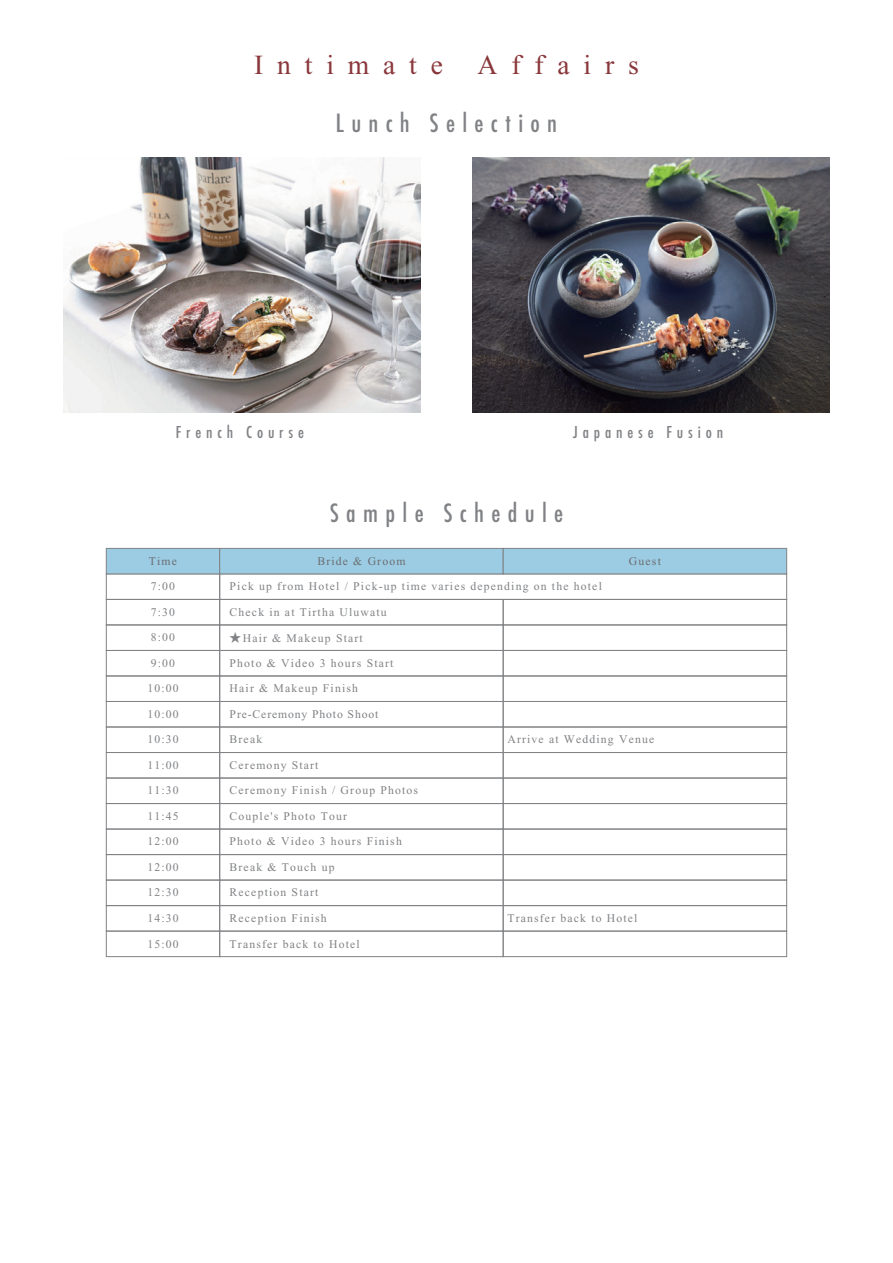
<style>
.page{position:relative;width:893px;height:1263px;background:#fff}
.page>*{position:absolute;margin:0;border:0;box-sizing:border-box;transform-origin:0 0}
.t1{font:27.6px "Times New Roman";letter-spacing:.5em;color:#89373b}
.t2{font:500 condensed 24.45px "Futura";letter-spacing:.3em;color:#808285}
.t3{font:500 condensed 15.9px "Futura";letter-spacing:.305em;color:#808285}
.t4{font:11.7px "Times New Roman";letter-spacing:.1em;color:#808285}
.t5{font:11.7px "Times New Roman";letter-spacing:.075em;color:#808285}
.t6{font:11.7px "Times New Roman";letter-spacing:.1em;color:#6c6d70}
.s1{font-family:"Hira Min Std W2"}
</style>
<div class="page">
<div style="left:106px;top:574px;width:114px;height:26px;border:1px solid #808285"></div>
<div style="left:106px;top:548px;width:114px;height:26px;background:#9bcce3;border:1px solid #808285"></div>
<div style="left:219px;top:574px;width:568px;height:26px;border:1px solid #808285"></div>
<div style="left:219px;top:548px;width:284px;height:26px;background:#9bcce3;border:1px solid #808285"></div>
<div style="left:106px;top:599px;width:114px;height:26px;border:1px solid #808285"></div>
<div style="left:219px;top:599px;width:284px;height:26px;border:1px solid #808285"></div>
<div style="left:503px;top:599px;width:284px;height:26px;border:1px solid #808285"></div>
<div style="left:106px;top:625px;width:114px;height:26px;border:1px solid #808285"></div>
<div style="left:219px;top:625px;width:284px;height:26px;border:1px solid #808285"></div>
<div style="left:503px;top:625px;width:284px;height:26px;border:1px solid #808285"></div>
<div style="left:106px;top:650px;width:114px;height:26px;border:1px solid #808285"></div>
<div style="left:219px;top:650px;width:284px;height:26px;border:1px solid #808285"></div>
<div style="left:503px;top:650px;width:284px;height:26px;border:1px solid #808285"></div>
<div style="left:106px;top:676px;width:114px;height:26px;border:1px solid #808285"></div>
<div style="left:219px;top:676px;width:284px;height:26px;border:1px solid #808285"></div>
<div style="left:503px;top:676px;width:284px;height:26px;border:1px solid #808285"></div>
<div style="left:106px;top:701px;width:114px;height:26px;border:1px solid #808285"></div>
<div style="left:219px;top:701px;width:284px;height:26px;border:1px solid #808285"></div>
<div style="left:503px;top:701px;width:284px;height:26px;border:1px solid #808285"></div>
<div style="left:106px;top:727px;width:114px;height:26px;border:1px solid #808285"></div>
<div style="left:219px;top:727px;width:284px;height:26px;border:1px solid #808285"></div>
<div style="left:503px;top:727px;width:284px;height:26px;border:1px solid #808285"></div>
<div style="left:106px;top:752px;width:114px;height:26px;border:1px solid #808285"></div>
<div style="left:219px;top:752px;width:284px;height:26px;border:1px solid #808285"></div>
<div style="left:503px;top:752px;width:284px;height:26px;border:1px solid #808285"></div>
<div style="left:106px;top:778px;width:114px;height:26px;border:1px solid #808285"></div>
<div style="left:219px;top:778px;width:284px;height:26px;border:1px solid #808285"></div>
<div style="left:503px;top:778px;width:284px;height:26px;border:1px solid #808285"></div>
<div style="left:106px;top:803px;width:114px;height:26px;border:1px solid #808285"></div>
<div style="left:219px;top:803px;width:284px;height:26px;border:1px solid #808285"></div>
<div style="left:503px;top:803px;width:284px;height:26px;border:1px solid #808285"></div>
<div style="left:106px;top:854px;width:114px;height:26px;border:1px solid #808285"></div>
<div style="left:219px;top:854px;width:284px;height:26px;border:1px solid #808285"></div>
<div style="left:503px;top:854px;width:284px;height:26px;border:1px solid #808285"></div>
<div style="left:106px;top:829px;width:114px;height:26px;border:1px solid #808285"></div>
<div style="left:219px;top:829px;width:284px;height:26px;border:1px solid #808285"></div>
<div style="left:503px;top:829px;width:284px;height:26px;border:1px solid #808285"></div>
<div style="left:106px;top:880px;width:114px;height:26px;border:1px solid #808285"></div>
<div style="left:219px;top:880px;width:284px;height:26px;border:1px solid #808285"></div>
<div style="left:503px;top:880px;width:284px;height:26px;border:1px solid #808285"></div>
<div style="left:106px;top:905px;width:114px;height:26px;border:1px solid #808285"></div>
<div style="left:219px;top:905px;width:284px;height:26px;border:1px solid #808285"></div>
<div style="left:503px;top:905px;width:284px;height:26px;border:1px solid #808285"></div>
<div style="left:106px;top:931px;width:114px;height:26px;border:1px solid #808285"></div>
<div style="left:219px;top:931px;width:284px;height:26px;border:1px solid #808285"></div>
<div style="left:503px;top:931px;width:284px;height:26px;border:1px solid #808285"></div>
<div style="left:503px;top:548px;width:284px;height:26px;background:#9bcce3;border:1px solid #808285"></div>
<img style="left:64px;top:157px;width:357px;height:255px">
<img style="left:472px;top:157px;width:357px;height:255px">
<h1 class="t1" style="left:254px;top:50px;width:190px">Intimate</h1>
<h1 class="t1" style="left:478px;top:50px;width:163px">Affairs</h1>
<h2 class="t2" style="left:336px;top:107px;width:223px">Lunch Selection</h2>
<h3 class="t3" style="left:176px;top:422px;width:130px">French Course</h3>
<h3 class="t3" style="left:573px;top:422px;width:151px">Japanese Fusion</h3>
<p class="t6" style="left:149px;top:554px;width:30px">Time</p>
<p class="t4" style="left:151px;top:580px;width:26px">7:00</p>
<h2 class="t2" style="left:330px;top:498px;width:235px">Sample Schedule</h2>
<p class="t6" style="left:317px;top:554px;width:90px">Bride &amp; Groom</p>
<p class="t4" style="left:230px;top:580px;width:374px">Pick up from Hotel / Pick-up time varies depending on the hotel</p>
<p class="t6" style="left:629px;top:554px;width:33px">Guest</p>
<p class="t4" style="left:151px;top:605px;width:26px">7:30</p>
<p class="t4" style="left:230px;top:605px;width:159px">Check in at Tirtha Uluwatu</p>
<p class="t4" style="left:151px;top:631px;width:26px">8:00</p>
<p class="t4" style="left:230px;top:632px;width:135px"><span class="s1">★</span>Hair &amp; Makeup Start</p>
<p class="t4" style="left:151px;top:656px;width:26px">9:00</p>
<p class="t4" style="left:230px;top:656px;width:165px">Photo &amp; Video 3 hours Start</p>
<p class="t4" style="left:147px;top:682px;width:33px">10:00</p>
<p class="t4" style="left:230px;top:682px;width:130px">Hair &amp; Makeup Finish</p>
<p class="t4" style="left:147px;top:708px;width:33px">10:00</p>
<p class="t5" style="left:230px;top:708px;width:150px">Pre-Ceremony Photo Shoot</p>
<p class="t4" style="left:147px;top:733px;width:33px">10:30</p>
<p class="t4" style="left:230px;top:733px;width:34px">Break</p>
<p class="t4" style="left:507px;top:733px;width:148px">Arrive at Wedding Venue</p>
<p class="t4" style="left:147px;top:759px;width:33px">11:00</p>
<p class="t4" style="left:230px;top:759px;width:90px">Ceremony Start</p>
<p class="t4" style="left:147px;top:784px;width:33px">11:30</p>
<p class="t4" style="left:230px;top:784px;width:190px">Ceremony Finish / Group Photos</p>
<p class="t4" style="left:147px;top:810px;width:33px">11:45</p>
<p class="t4" style="left:230px;top:810px;width:119px">Couple's Photo Tour</p>
<p class="t4" style="left:147px;top:835px;width:33px">12:00</p>
<p class="t4" style="left:230px;top:835px;width:174px">Photo &amp; Video 3 hours Finish</p>
<p class="t4" style="left:147px;top:861px;width:33px">12:00</p>
<p class="t4" style="left:230px;top:861px;width:106px">Break &amp; Touch up</p>
<p class="t4" style="left:147px;top:886px;width:33px">12:30</p>
<p class="t4" style="left:230px;top:886px;width:90px">Reception Start</p>
<p class="t4" style="left:147px;top:912px;width:33px">14:30</p>
<p class="t4" style="left:230px;top:912px;width:99px">Reception Finish</p>
<p class="t4" style="left:507px;top:912px;width:132px">Transfer back to Hotel</p>
<p class="t4" style="left:147px;top:937px;width:33px">15:00</p>
<p class="t4" style="left:230px;top:937px;width:132px">Transfer back to Hotel</p>
</div>
